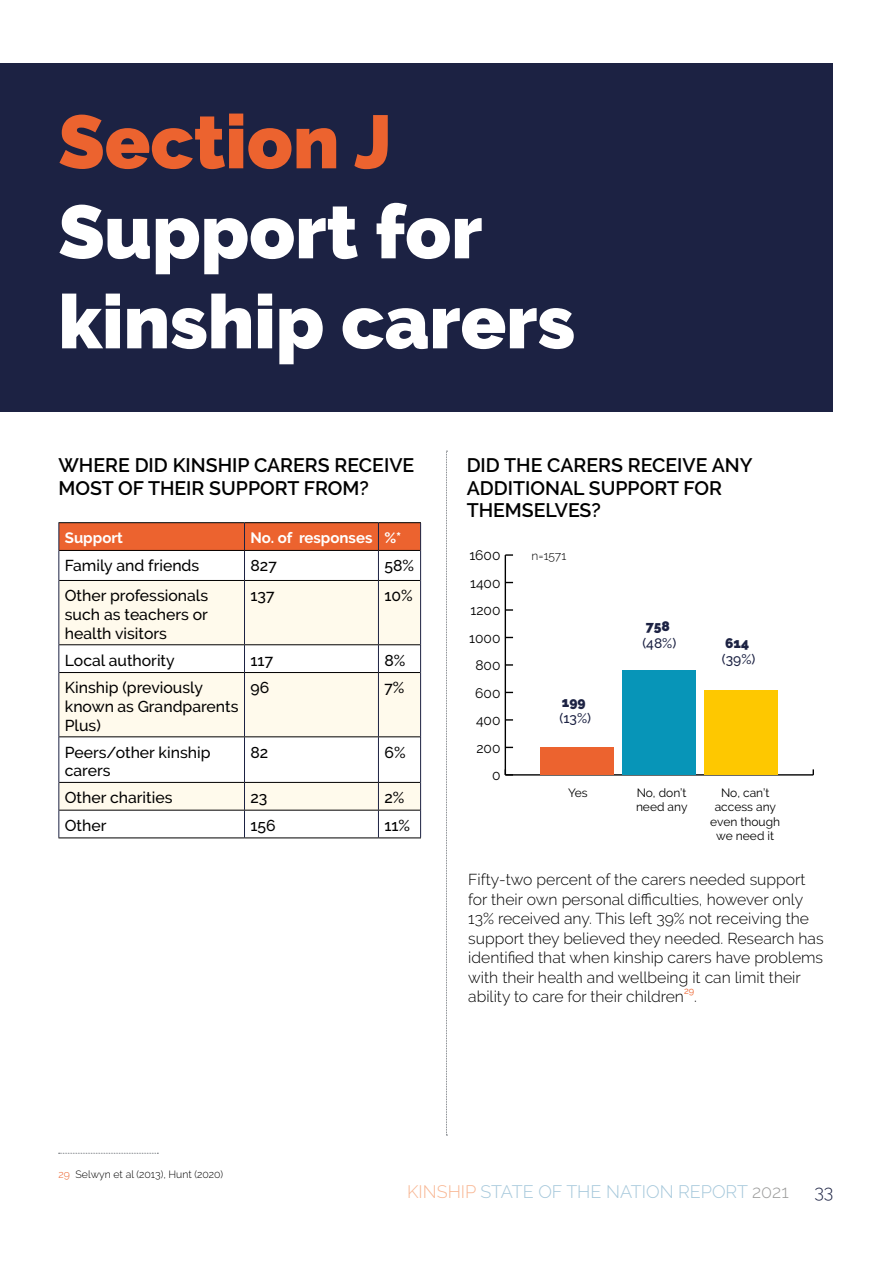
<style>
.page{position:relative;width:893px;height:1263px;background:#fff}
.page>*{position:absolute;margin:0;border:0;box-sizing:border-box;transform-origin:0 0}
.t1{font:900 75px/90px "Raleway";color:#fff}
.t2{font:900 75px "Raleway";color:#ec632f}
.t3{font:600 19.5px/22.5px "Raleway";color:#000}
.t4{font:300 18px "Raleway";color:#a6c8db}
.t5{font:300 18px "Raleway";color:#1c2243}
.t6{font:300 15.75px/19.5px "Raleway";color:#000}
.t7{font:500 15.75px/18.8px "Raleway";color:#000}
.t8{font:700 15px "Raleway";color:#fff}
.t9{font:13.8px "Raleway";color:#000}
.t10{font:500 13.8px "Raleway";color:#1c2243}
.t11{font:900 13.8px "Raleway";color:#1c2243}
.t12{font:12px/14.4px "Raleway";color:#000}
.t13{font:300 12px "Raleway";color:#000}
.t14{font:300 10.5px "Raleway";color:#000}
.t15{font:9.15px "Raleway";color:#ec632f}
.s1{color:#ec632f}
.s2{color:#f8b794}
.s3{color:#9d9d9c}
</style>
<div class="page">
<div style="left:0;top:63px;width:832px;height:348px;background:#1c2243"></div>
<div style="left:59px;top:523px;width:185px;height:27px;background:#ec632f"></div>
<svg style="left:59px;top:581px;width:361px;height:201px;fill:#fffaec"></svg>
<hr style="left:58px;top:550px;width:1px;height:30px;background:#1c2243">
<hr style="left:58px;top:580px;width:1px;height:65px;background:#1c2243">
<hr style="left:244px;top:581px;width:1px;height:63px;background:#1c2243">
<hr style="left:378px;top:581px;width:1px;height:63px;background:#1c2243">
<hr style="left:420px;top:580px;width:1px;height:65px;background:#1c2243">
<svg style="left:58px;top:645px;width:1px;height:27px"></svg>
<svg style="left:244px;top:645px;width:1px;height:27px"></svg>
<svg style="left:378px;top:645px;width:1px;height:27px"></svg>
<svg style="left:420px;top:645px;width:1px;height:27px"></svg>
<hr style="left:58px;top:672px;width:1px;height:65px;background:#1c2243">
<hr style="left:244px;top:673px;width:1px;height:63px;background:#1c2243">
<hr style="left:378px;top:673px;width:1px;height:63px;background:#1c2243">
<hr style="left:420px;top:672px;width:1px;height:65px;background:#1c2243">
<hr style="left:58px;top:737px;width:1px;height:45px;background:#1c2243">
<hr style="left:244px;top:737px;width:1px;height:45px;background:#1c2243">
<hr style="left:378px;top:737px;width:1px;height:45px;background:#1c2243">
<hr style="left:420px;top:737px;width:1px;height:45px;background:#1c2243">
<svg style="left:58px;top:782px;width:363px;height:55px"></svg>
<hr style="left:59px;top:580px;width:185px;height:1px;background:#000">
<hr style="left:59px;top:644px;width:185px;height:1px;background:#000">
<hr style="left:244px;top:644px;width:134px;height:1px;background:#000">
<hr style="left:378px;top:644px;width:42px;height:1px;background:#000">
<hr style="left:59px;top:672px;width:185px;height:1px;background:#000">
<hr style="left:59px;top:736px;width:185px;height:1px;background:#000">
<hr style="left:59px;top:782px;width:185px;height:1px;background:#000">
<hr style="left:59px;top:810px;width:185px;height:1px;background:#000">
<hr style="left:58px;top:837px;width:186px;height:1px;background:#000">
<hr style="left:244px;top:522px;width:134px;height:1px;background:#000">
<hr style="left:378px;top:522px;width:43px;height:1px;background:#000">
<hr style="left:244px;top:580px;width:134px;height:1px;background:#000">
<hr style="left:378px;top:580px;width:42px;height:1px;background:#000">
<hr style="left:244px;top:672px;width:134px;height:1px;background:#000">
<hr style="left:378px;top:672px;width:42px;height:1px;background:#000">
<hr style="left:244px;top:736px;width:134px;height:1px;background:#000">
<hr style="left:378px;top:736px;width:42px;height:1px;background:#000">
<hr style="left:244px;top:782px;width:134px;height:1px;background:#000">
<hr style="left:378px;top:782px;width:42px;height:1px;background:#000">
<hr style="left:244px;top:810px;width:134px;height:1px;background:#000">
<hr style="left:378px;top:810px;width:42px;height:1px;background:#000">
<hr style="left:244px;top:837px;width:134px;height:1px;background:#000">
<hr style="left:378px;top:837px;width:43px;height:1px;background:#000">
<svg style="left:58px;top:523px;width:1px;height:27px"></svg>
<hr style="left:58px;top:522px;width:186px;height:1px;background:#000">
<svg style="left:244px;top:523px;width:177px;height:57px"></svg>
<hr style="left:59px;top:550px;width:185px;height:1px;background:#000">
<hr style="left:505px;top:774px;width:308px;height:1px;background:#000">
<hr style="left:505px;top:555px;width:1px;height:220px;background:#000">
<svg style="left:506px;top:719px;width:7px;height:2px"></svg>
<svg style="left:506px;top:664px;width:7px;height:2px"></svg>
<svg style="left:506px;top:609px;width:7px;height:2px"></svg>
<svg style="left:505px;top:554px;width:8px;height:2px"></svg>
<div style="left:704px;top:690px;width:74px;height:85px;background:#fec800"></div>
<div style="left:622px;top:671px;width:74px;height:104px;background:#0795b8"></div>
<div style="left:540px;top:747px;width:74px;height:28px;background:#ec632f"></div>
<svg style="left:446px;top:451px;width:1px;height:685px"></svg>
<svg style="left:59px;top:1153px;width:99px;height:1px"></svg>
<h1 class="t2" style="left:58px;top:98px;width:335px">Section J</h1>
<h1 class="t1" style="left:58px;top:187px;width:518px">Support for kinship carers</h1>
<p class="t3" style="left:58px;top:454px;width:357px">WHERE DID KINSHIP CARERS RECEIVE<br>MOST OF THEIR SUPPORT FROM?</p>
<p class="t8" style="left:65px;top:529px;width:60px">Support</p>
<p class="t8" style="left:250px;top:529px;width:152px">No. of responses %*</p>
<p class="t7" style="left:65px;top:556px;width:136px">Family and friends</p>
<p class="t7" style="left:250px;top:556px;width:28px">827</p>
<p class="t7" style="left:384px;top:556px;width:31px">58%</p>
<p class="t7" style="left:65px;top:586px;width:145px;text-align:justify">Other professionals such as teachers or health visitors</p>
<p class="t7" style="left:250px;top:586px;width:26px">137</p>
<p class="t7" style="left:384px;top:586px;width:30px">10%</p>
<p class="t7" style="left:65px;top:651px;width:111px">Local authority</p>
<p class="t7" style="left:250px;top:651px;width:24px">117</p>
<p class="t7" style="left:384px;top:651px;width:22px">8%</p>
<p class="t7" style="left:65px;top:678px;width:175px">Kinship (previously known as Grandparents<br>Plus)</p>
<p class="t7" style="left:250px;top:678px;width:20px">96</p>
<p class="t7" style="left:384px;top:678px;width:21px">7%</p>
<p class="t7" style="left:65px;top:743px;width:147px">Peers/other kinship carers</p>
<p class="t7" style="left:250px;top:743px;width:19px">82</p>
<p class="t7" style="left:384px;top:743px;width:23px">6%</p>
<p class="t7" style="left:65px;top:788px;width:109px">Other charities</p>
<p class="t7" style="left:250px;top:788px;width:18px">23</p>
<p class="t7" style="left:384px;top:788px;width:21px">2%</p>
<p class="t7" style="left:65px;top:816px;width:43px">Other</p>
<p class="t7" style="left:250px;top:816px;width:27px">156</p>
<p class="t7" style="left:384px;top:816px;width:27px">11%</p>
<p class="t9" style="left:86px;top:597px;width:31px">1200</p>
<p class="t9" style="left:85px;top:625px;width:33px">1000</p>
<p class="t9" style="left:91px;top:652px;width:27px">800</p>
<p class="t9" style="left:91px;top:680px;width:27px">600</p>
<p class="t9" style="left:92px;top:707px;width:26px">400</p>
<p class="t9" style="left:108px;top:762px;width:10px">0</p>
<p class="t3" style="left:467px;top:454px;width:288px">DID THE CARERS RECEIVE ANY<br>ADDITIONAL SUPPORT FOR<br>THEMSELVES?</p>
<p class="t9" style="left:469px;top:548px;width:33px">1600</p>
<p class="t13" style="left:531px;top:548px;width:36px">n=1571</p>
<p class="t9" style="left:470px;top:575px;width:32px">1400</p>
<p class="t9" style="left:471px;top:602px;width:31px">1200</p>
<p class="t9" style="left:469px;top:630px;width:33px">1000</p>
<p class="t9" style="left:475px;top:657px;width:27px">800</p>
<p class="t9" style="left:475px;top:685px;width:27px">600</p>
<p class="t9" style="left:476px;top:712px;width:26px">400</p>
<p class="t9" style="left:476px;top:740px;width:26px">200</p>
<p class="t9" style="left:492px;top:767px;width:10px">0</p>
<p class="t11" style="left:562px;top:694px;width:25px">199</p>
<p class="t10" style="left:559px;top:710px;width:33px">(13%)</p>
<p class="t11" style="left:646px;top:618px;width:26px">758</p>
<p class="t10" style="left:642px;top:635px;width:35px">(48%)</p>
<p class="t11" style="left:725px;top:635px;width:26px">614</p>
<p class="t10" style="left:722px;top:651px;width:35px">(39%)</p>
<p class="t12" style="left:568px;top:785px;width:21px">Yes</p>
<p class="t12" style="left:636px;top:785px;width:53px">No, don’t need any</p>
<p class="t12" style="left:710px;top:785px;width:71px;text-align:center">No, can’t access any even though we need it</p>
<p class="t6" style="left:468px;top:870px;width:357px">Fifty-two percent of the carers needed support for their own personal difficulties, however only 13% received any. This left 39% not receiving the support they believed they needed. Research has identified that when kinship carers have problems with their health and wellbeing it can limit their ability to care for their children</p>
<p class="t15" style="left:684px;top:985px;width:12px">29</p>
<p class="t6" style="left:694px;top:987px;width:4px">.</p>
<p class="t14" style="left:59px;top:1168px;width:166px"><span class="s1">29</span> Selwyn et al (2013), Hunt (2020)</p>
<p class="t4" style="left:407px;top:1181px;width:383px"><span class="s2">KINSHIP</span> STATE OF THE NATION REPORT <span class="s3">2021</span></p>
<p class="t5" style="left:814px;top:1181px;width:21px">33</p>
</div>
